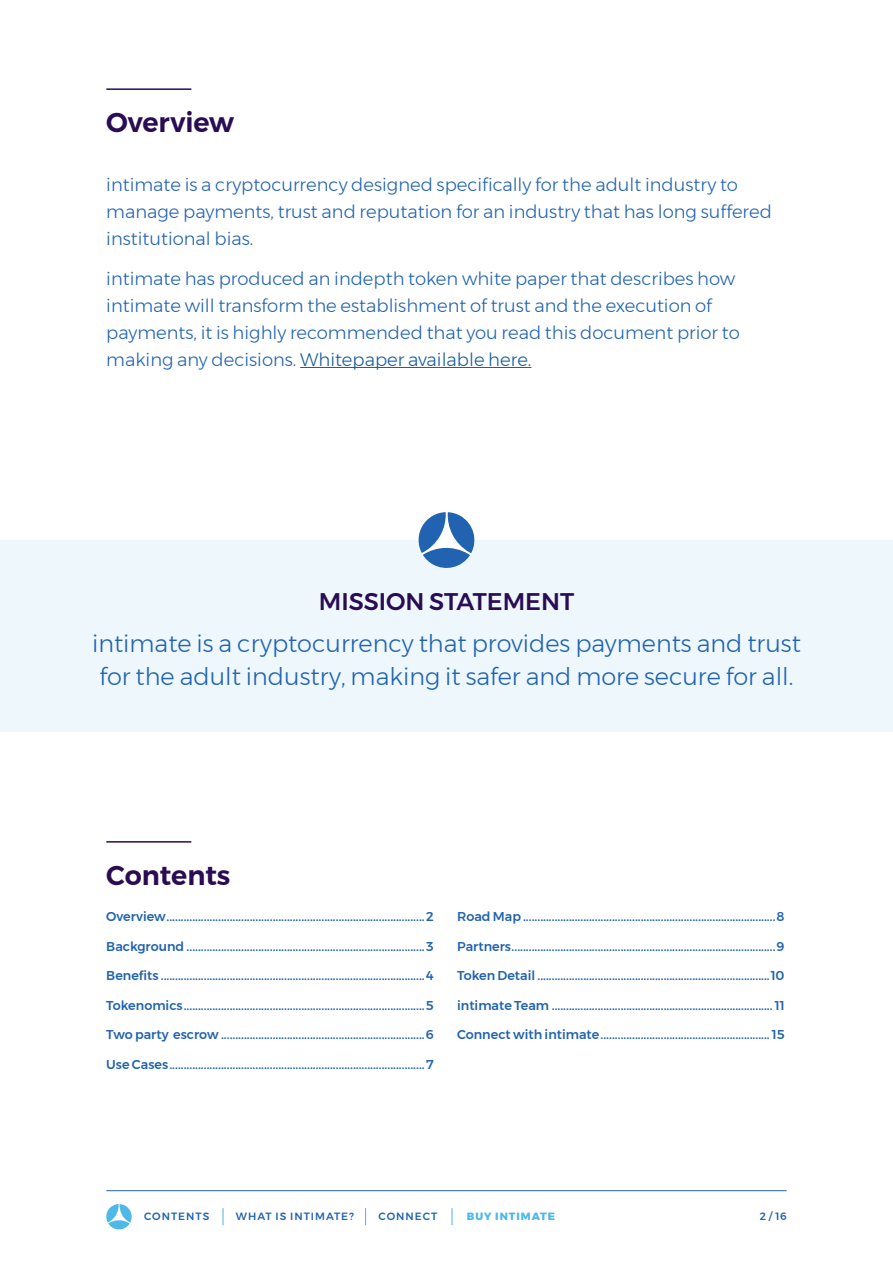
<style>
.page{position:relative;width:893px;height:1263px;background:#fff}
.page>*{position:absolute;margin:0;border:0;box-sizing:border-box;transform-origin:0 0}
.t1{font:600 27px "Montserrat";color:#2a0c54}
.t2{font:300 24px/33px "Montserrat";color:#2163b0;text-align:center}
.t3{font:500 24px "Montserrat";color:#2a0c54}
.t4{font:300 18px/27px "Montserrat";color:#2163b0}
.t5{font:500 12.75px "Montserrat";color:#2163b0}
.t6{font:500 10.5px "Montserrat";letter-spacing:.095em;color:#2163b0}
.t7{font:800 10.5px "Montserrat";letter-spacing:.095em;color:#4eb9e9}
.s1{color:#175d9e}
</style>
<div class="page">
<hr style="left:106px;top:88px;width:85px;height:2px;background:#2a0c54">
<hr style="left:300px;top:367px;width:231px;height:1px;background:#175d9e">
<hr style="left:106px;top:841px;width:85px;height:2px;background:#2a0c54">
<div style="left:0;top:540px;width:893px;height:191px;background:#edf7fc"></div>
<svg style="left:418px;top:512px;width:57px;height:56px"></svg>
<hr style="left:106px;top:1190px;width:681px;height:1px;background:#2163b0">
<svg style="left:106px;top:1204px;width:26px;height:26px"></svg>
<svg style="left:223px;top:1208px;width:1px;height:17px"></svg>
<svg style="left:365px;top:1208px;width:1px;height:17px"></svg>
<svg style="left:452px;top:1208px;width:1px;height:17px"></svg>
<h1 class="t1" style="left:106px;top:101px;width:129px">Overview</h1>
<h3 class="t4" style="left:106px;top:171px;width:667px">intimate is a cryptocurrency designed specifically for the adult industry to manage payments, trust and reputation for an industry that has long suffered institutional bias.</h3>
<p class="t4" style="left:106px;top:265px;width:635px">intimate has produced an indepth token white paper that describes how intimate will transform the establishment of trust and the execution of payments, it is highly recommended that you read this document prior to making any decisions. <span class="s1">Whitepaper available here.</span></p>
<h2 class="t3" style="left:319px;top:583px;width:257px">MISSION STATEMENT</h2>
<h2 class="t2" style="left:92px;top:626px;width:710px">intimate is a cryptocurrency that provides payments and trust for the adult industry, making it safer and more secure for all.</h2>
<h1 class="t1" style="left:106px;top:854px;width:126px">Contents</h1>
<p class="t5" style="left:106px;top:907px;width:329px">Overview..........................................................................................2</p>
<p class="t5" style="left:106px;top:936px;width:329px">Background ...................................................................................3</p>
<p class="t5" style="left:106px;top:966px;width:329px">Benefits ............................................................................................4</p>
<p class="t5" style="left:106px;top:995px;width:329px">Tokenomics....................................................................................5</p>
<p class="t5" style="left:106px;top:1025px;width:329px">Two party escrow .......................................................................6</p>
<p class="t5" style="left:106px;top:1054px;width:329px">Use Cases.........................................................................................7</p>
<p class="t5" style="left:457px;top:907px;width:329px">Road Map ........................................................................................8</p>
<p class="t5" style="left:457px;top:936px;width:329px">Partners............................................................................................9</p>
<p class="t5" style="left:457px;top:966px;width:329px">Token Detail .................................................................................10</p>
<p class="t5" style="left:457px;top:995px;width:329px">intimate Team ............................................................................. 11</p>
<p class="t5" style="left:457px;top:1025px;width:329px">Connect with intimate...........................................................15</p>
<p class="t6" style="left:144px;top:1208px;width:67px">CONTENTS</p>
<p class="t6" style="left:236px;top:1208px;width:120px">WHAT IS INTIMATE?</p>
<p class="t6" style="left:379px;top:1208px;width:60px">CONNECT</p>
<p class="t7" style="left:467px;top:1208px;width:90px">BUY INTIMATE</p>
<p class="t6" style="left:760px;top:1208px;width:28px">2 / 16</p>
</div>
